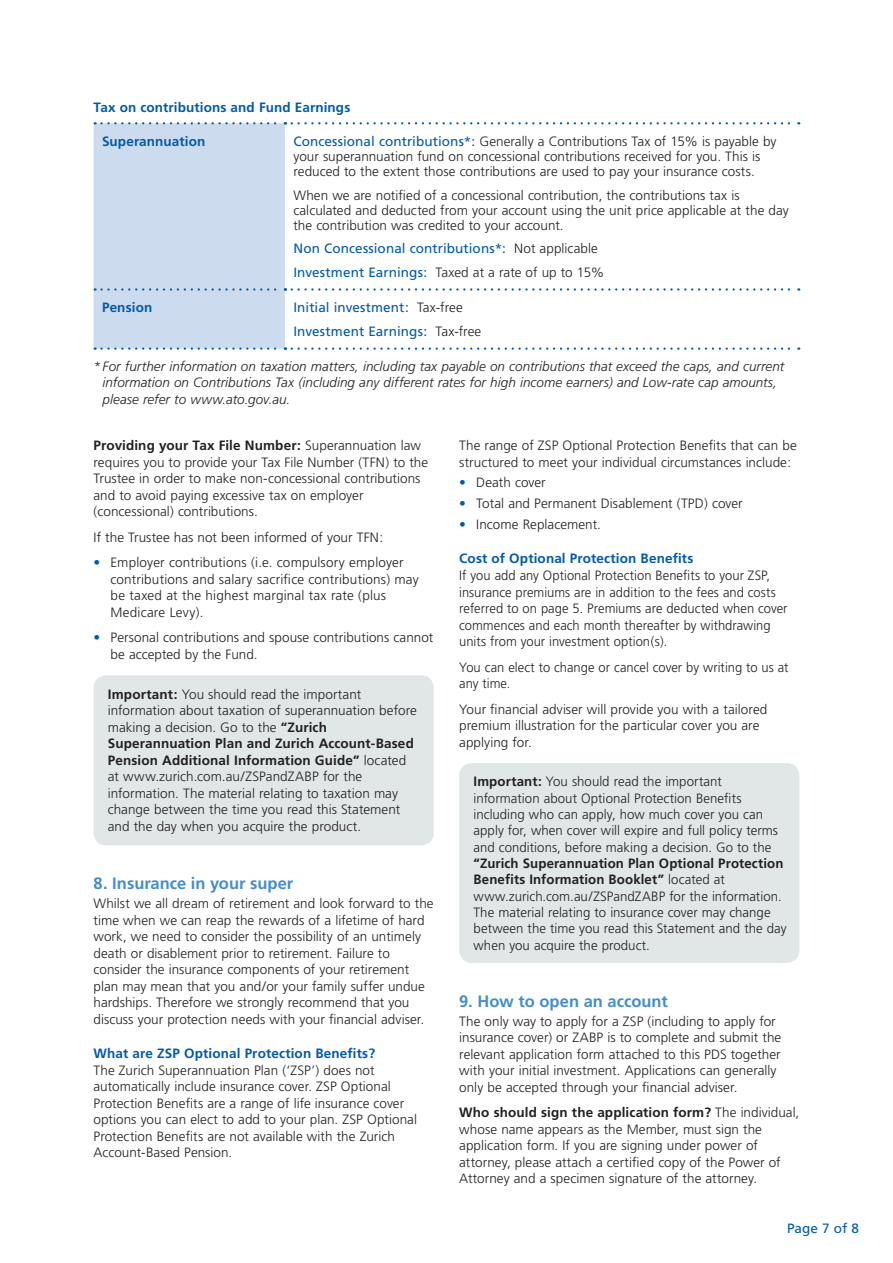
<style>
.page{position:relative;width:893px;height:1263px;background:#fff}
.page>*{position:absolute;margin:0;border:0;box-sizing:border-box;transform-origin:0 0}
.t1{font:700 16.5px "Frutiger";color:#448dcb}
.t2{font:300 13.5px/16.5px "Frutiger";letter-spacing:.005em;color:#231f20}
.t3{font:300 13.5px/16.5px "Frutiger";letter-spacing:.005em;color:#231f20;scale:.96 1}
.t4{font:italic 300 13.5px/16.5px "Frutiger";color:#231f20}
.t5{font:13.5px/23.5px "Frutiger";letter-spacing:.005em;color:#015aaa}
.t6{font:700 13.5px "Frutiger";letter-spacing:.01em;color:#015aaa}
.s1{font-weight:400;color:#015aaa}
.s2{font-weight:300;color:#231f20}
.s3{font-weight:700}
.s4{color:#015aaa}
</style>
<div class="page">
<svg style="left:292px;top:122px;width:507px;height:2px"></svg>
<svg style="left:292px;top:288px;width:507px;height:3px"></svg>
<div style="left:94px;top:122px;width:192px;height:228px;background:#cddbef"></div>
<svg style="left:292px;top:347px;width:507px;height:3px"></svg>
<div style="left:94px;top:675px;width:340px;height:170px;background:#e0e7e6;border-radius:13px"></div>
<div style="left:459px;top:763px;width:340px;height:200px;background:#e0e7e6;border-radius:13px"></div>
<p class="t6" style="left:94px;top:99px;width:258px">Tax on contributions and Fund Earnings</p>
<p class="t6" style="left:102px;top:134px;width:105px">Superannuation</p>
<p class="t2" style="left:293px;top:134px;width:485px;line-height:15px"><span class="s1">Concessional contributions*:</span> Generally a Contributions Tax of 15% is payable by your superannuation fund on concessional contributions received for you. This is reduced to the extent those contributions are used to pay your insurance costs.</p>
<p class="t2" style="left:293px;top:188px;width:497px;line-height:15px">When we are notified of a concessional contribution, the contributions tax is calculated and deducted from your account using the unit price applicable at the day the contribution was credited to your account.</p>
<p class="t5" style="left:293px;top:237px;width:313px">Non Concessional contributions*: <span class="s2">Not applicable<br></span>Investment Earnings: <span class="s2">Taxed at a rate of up to 15%</span></p>
<p class="t6" style="left:102px;top:300px;width:52px">Pension</p>
<p class="t5" style="left:293px;top:296px;width:189px">Initial investment: <span class="s2">Tax-free<br></span>Investment Earnings: <span class="s2">Tax-free</span></p>
<p class="t4" style="left:103px;top:358px;width:683px;text-indent:-9px">*For further information on taxation matters, including tax payable on contributions that exceed the caps, and current information on Contributions Tax (including any different rates for high income earners) and Low-rate cap amounts, please refer to www.ato.gov.au.</p>
<p class="t2" style="left:94px;top:437px;width:336px"><span class="s3">Providing your Tax File Number:</span> Superannuation law requires you to provide your Tax File Number (TFN) to the Trustee in order to make non-concessional contributions and to avoid paying excessive tax on employer (concessional) contributions.</p>
<p class="t2" style="left:94px;top:529px;width:291px">If the Trustee has not been informed of your TFN:</p>
<p class="t2" style="left:111px;top:554px;width:310px;text-indent:-17px"><span class="s4">•</span> Employer contributions (i.e. compulsory employer contributions and salary sacrifice contributions) may be taxed at the highest marginal tax rate (plus Medicare Levy).</p>
<p class="t2" style="left:111px;top:629px;width:324px;text-indent:-17px"><span class="s4">•</span> Personal contributions and spouse contributions cannot be accepted by the Fund.</p>
<p class="t2" style="left:108px;top:686px;width:311px"><span class="s3">Important:</span> You should read the important information about taxation of superannuation before making a decision. Go to the <span class="s3">“Zurich Superannuation Plan and Zurich Account-Based Pension Additional Information Guide”</span> located at www.zurich.com.au/ZSPandZABP for the information. The material relating to taxation may change between the time you read this Statement and the day when you acquire the product.</p>
<p class="t2" style="left:459px;top:437px;width:339px">The range of ZSP Optional Protection Benefits that can be structured to meet your individual circumstances include:</p>
<p class="t2" style="left:459px;top:475px;width:88px"><span class="s4">•</span> Death cover</p>
<p class="t2" style="left:459px;top:495px;width:285px"><span class="s4">•</span> Total and Permanent Disablement (TPD) cover</p>
<p class="t2" style="left:459px;top:516px;width:143px"><span class="s4">•</span> Income Replacement.</p>
<p class="t6" style="left:459px;top:551px;width:236px">Cost of Optional Protection Benefits</p>
<p class="t3" style="left:459px;top:567px;width:344px">If you add any Optional Protection Benefits to your ZSP, insurance premiums are in addition to the fees and costs referred to on page 5. Premiums are deducted when cover commences and each month thereafter by withdrawing units from your investment option(s).</p>
<p class="t3" style="left:459px;top:659px;width:345px">You can elect to change or cancel cover by writing to us at any time.</p>
<p class="t2" style="left:459px;top:701px;width:310px">Your financial adviser will provide you with a tailored premium illustration for the particular cover you are applying for.</p>
<p class="t2" style="left:473px;top:773px;width:306px"><span class="s3">Important:</span> You should read the important information about Optional Protection Benefits including who can apply, how much cover you can apply for, when cover will expire and full policy terms and conditions, before making a decision. Go to the</p>
<p class="t2" style="left:473px;top:855px;width:315px"><span class="s3">“Zurich Superannuation Plan Optional Protection Benefits Information Booklet”</span> located at www.zurich.com.au/ZSPandZABP for the information.<br>The material relating to insurance cover may change between the time you read this Statement and the day when you acquire the product.</p>
<p class="t1" style="left:94px;top:874px;width:201px">8. Insurance in your super</p>
<p class="t2" style="left:94px;top:895px;width:342px">Whilst we all dream of retirement and look forward to the time when we can reap the rewards of a lifetime of hard work, we need to consider the possibility of an untimely death or disablement prior to retirement. Failure to consider the insurance components of your retirement plan may mean that you and/or your family suffer undue hardships. Therefore we strongly recommend that you discuss your protection needs with your financial adviser.</p>
<p class="t6" style="left:94px;top:1045px;width:283px">What are ZSP Optional Protection Benefits?</p>
<p class="t2" style="left:94px;top:1062px;width:325px">The Zurich Superannuation Plan (‘ZSP’) does not automatically include insurance cover. ZSP Optional Protection Benefits are a range of life insurance cover options you can elect to add to your plan. ZSP Optional Protection Benefits are not available with the Zurich Account-Based Pension.</p>
<p class="t1" style="left:459px;top:991px;width:210px">9. How to open an account</p>
<p class="t2" style="left:459px;top:1013px;width:324px">The only way to apply for a ZSP (including to apply for insurance cover) or ZABP is to complete and submit the relevant application form attached to this PDS together with your initial investment. Applications can generally only be accepted through your financial adviser.</p>
<p class="t2" style="left:459px;top:1104px;width:342px"><span class="s3">Who should sign the application form?</span> The individual, whose name appears as the Member, must sign the application form. If you are signing under power of attorney, please attach a certified copy of the Power of Attorney and a specimen signature of the attorney.</p>
<p class="t5" style="left:787px;top:1217px;width:73px">Page 7 of 8</p>
</div>
